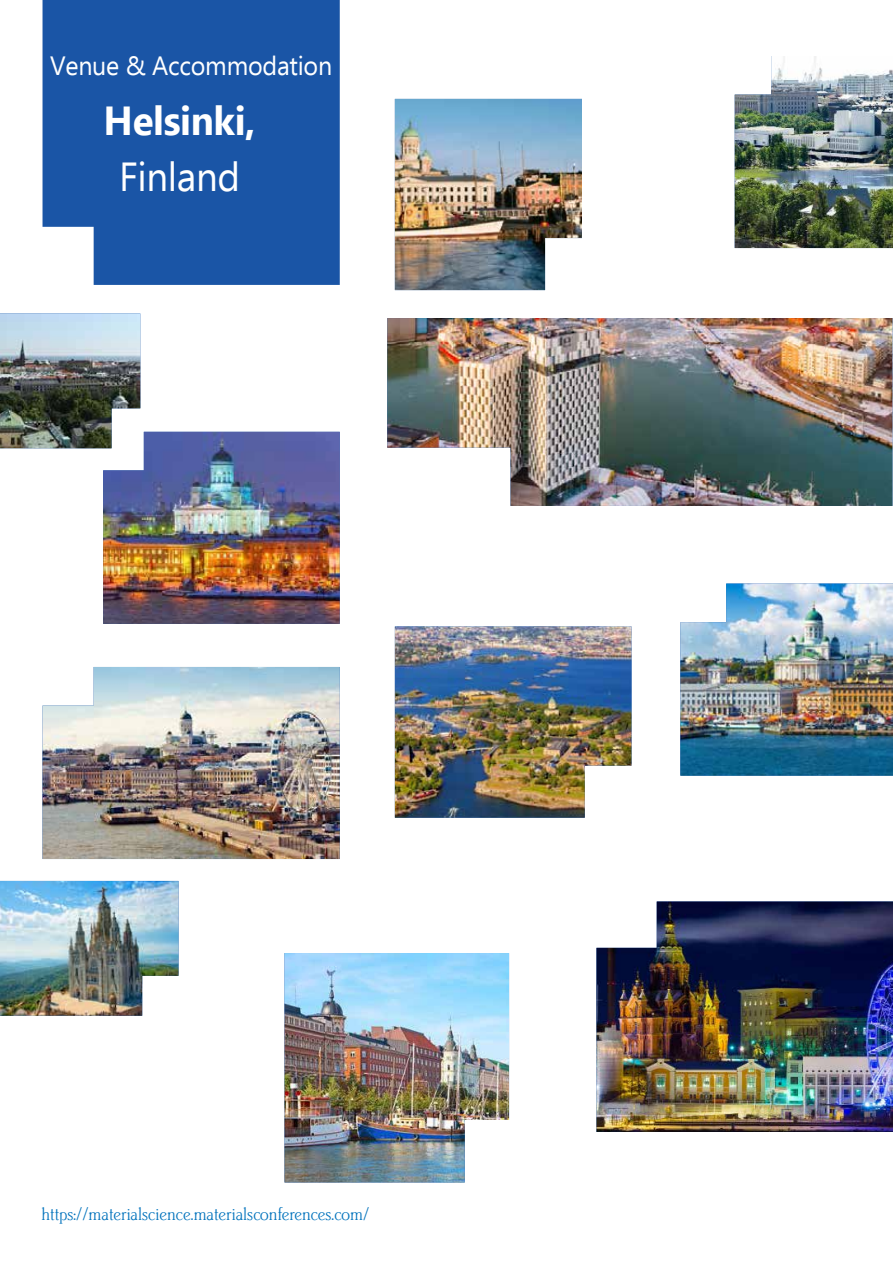
<style>
.page{position:relative;width:893px;height:1263px;background:#fff}
.page>*{position:absolute;margin:0;border:0;box-sizing:border-box;transform-origin:0 0}
.t1{font:700 40.5px "Ebrima";letter-spacing:-.01em;color:#fff;scale:.95 1}
.t2{font:40.5px "Ebrima";letter-spacing:-.01em;color:#fff;scale:.95 1}
.t3{font:26.4px "Ebrima";letter-spacing:-.01em;color:#fff;scale:.95 1}
.t4{font:18px "B820 Roman";color:#0072bc}
</style>
<div class="page">
<div style="left:43px;top:0;width:297px;height:285px;background:#1a55a6"></div>
<img style="left:0;top:881px;width:178px;height:135px">
<img style="left:0;top:313px;width:140px;height:135px">
<img style="left:395px;top:626px;width:236px;height:192px">
<img style="left:284px;top:953px;width:225px;height:229px">
<img style="left:395px;top:99px;width:187px;height:191px">
<img style="left:387px;top:318px;width:505px;height:188px">
<img style="left:103px;top:432px;width:237px;height:192px">
<img style="left:43px;top:667px;width:297px;height:192px">
<img style="left:680px;top:584px;width:213px;height:192px">
<img style="left:596px;top:901px;width:297px;height:231px">
<img style="left:735px;top:56px;width:158px;height:192px">
<h2 class="t3" style="left:50px;top:47px;width:298px">Venue &amp; Accommodation</h2>
<h1 class="t1" style="left:104px;top:91px;width:162px">Helsinki,</h1>
<h1 class="t2" style="left:119px;top:148px;width:129px">Finland</h1>
<p class="t4" style="left:42px;top:1203px;width:329px">https://materialscience.materialsconferences.com/</p>
</div>
